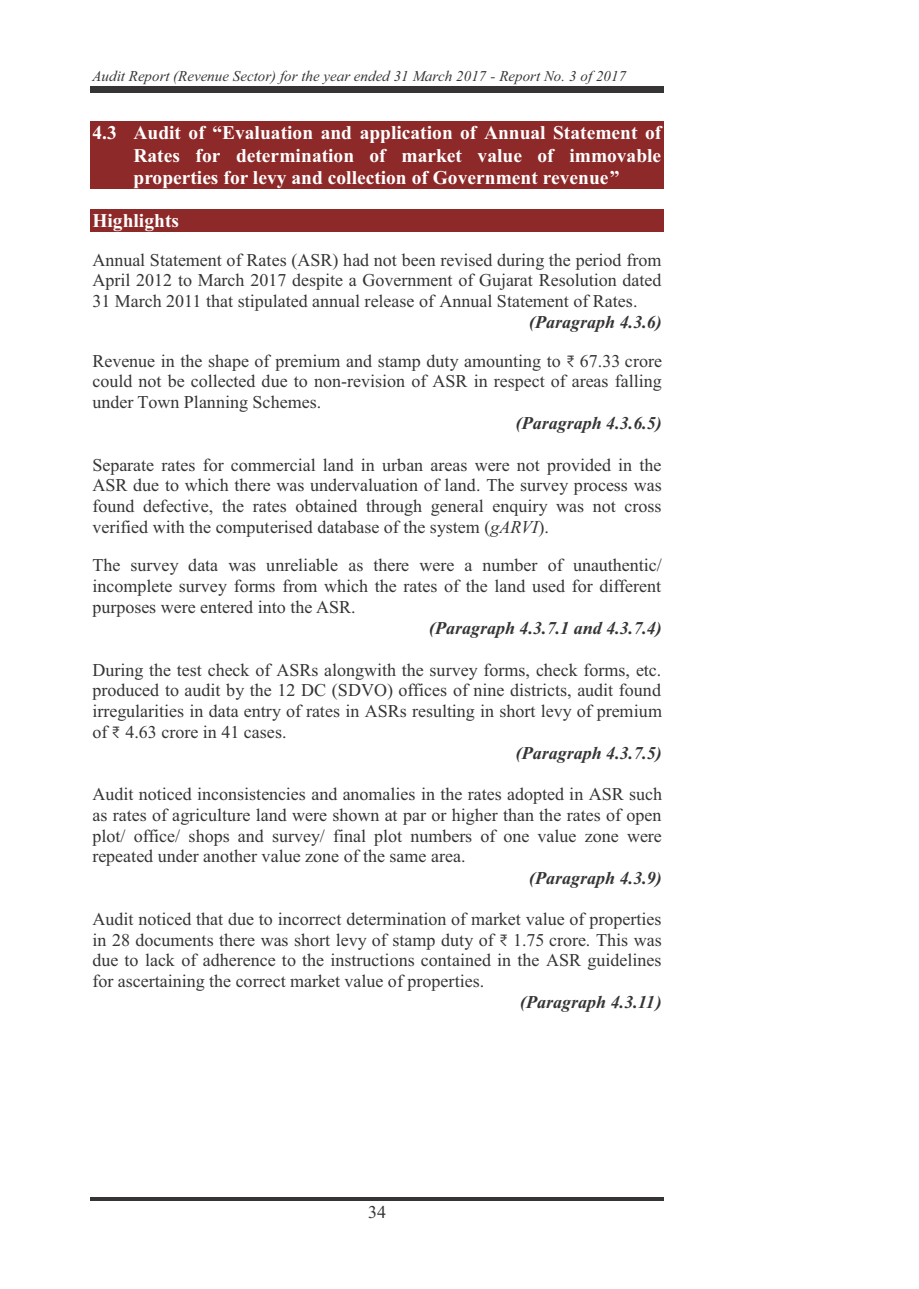
<style>
.page{position:relative;width:919px;height:1289px;background:#fff}
.page>*{position:absolute;margin:0;border:0;box-sizing:border-box;transform-origin:0 0}
.t1{font:700 19.5px/22.4px "Times New Roman";color:#fff;text-align:justify}
.t2{font:18px/20.7px "Times New Roman";color:#373435;text-align:justify}
.t3{font:italic 700 18px "Times New Roman";color:#373435}
.t4{font:italic 15px "Times New Roman";color:#373435}
.s1{font-family:"Calibri";font-weight:300}
.s2{font-style:italic}
</style>
<div class="page">
<div style="left:90px;top:88px;width:574px;height:5px;background:#373435"></div>
<hr style="left:90px;top:86px;width:574px;height:1px;background:#373435">
<hr style="left:90px;top:1197px;width:574px;height:3px;background:#373435">
<div style="left:90px;top:121px;width:574px;height:23px;background:#8e2929"></div>
<div style="left:90px;top:144px;width:574px;height:22px;background:#8e2929"></div>
<div style="left:90px;top:166px;width:574px;height:22px;background:#8e2929"></div>
<div style="left:90px;top:209px;width:574px;height:22px;background:#8e2929"></div>
<p class="t4" style="left:92px;top:70px;width:535px">Audit Report (Revenue Sector) for the year ended 31 March 2017 - Report No. 3 of 2017</p>
<p class="t1" style="left:133px;top:124px;width:529px;text-indent:-41px">4.3 Audit of “Evaluation and application of Annual Statement of Rates for determination of market value of immovable properties for levy and collection of Government revenue”</p>
<p class="t1" style="left:92px;top:212px;width:88px">Highlights</p>
<p class="t2" style="left:92px;top:251px;width:570px">Annual Statement of Rates (ASR) had not been revised during the period from</p>
<p class="t2" style="left:92px;top:272px;width:570px">April 2012 to March 2017 despite a Government of Gujarat Resolution dated</p>
<p class="t2" style="left:92px;top:292px;width:546px">31 March 2011 that stipulated annual release of Annual Statement of Rates.</p>
<p class="t3" style="left:529px;top:316px;width:134px">(Paragraph 4.3.6)</p>
<p class="t2" style="left:92px;top:352px;width:571px">Revenue in the shape of premium and stamp duty amounting to <span class="s1">₹</span> 67.33 crore</p>
<p class="t2" style="left:92px;top:373px;width:571px">could not be collected due to non-revision of ASR in respect of areas falling</p>
<p class="t2" style="left:92px;top:393px;width:230px">under Town Planning Schemes.</p>
<p class="t3" style="left:515px;top:417px;width:148px">(Paragraph 4.3.6.5)</p>
<p class="t2" style="left:92px;top:456px;width:570px">Separate rates for commercial land in urban areas were not provided in the ASR due to which there was undervaluation of land. The survey process was found defective, the rates obtained through general enquiry was not cross verified with the computerised database of the system (<span class="s2">gARVI</span>).</p>
<p class="t2" style="left:92px;top:556px;width:571px">The survey data was unreliable as there were a number of unauthentic/</p>
<p class="t2" style="left:92px;top:577px;width:570px">incomplete survey forms from which the rates of the land used for different</p>
<p class="t2" style="left:92px;top:598px;width:264px">purposes were entered into the ASR.</p>
<p class="t3" style="left:429px;top:622px;width:234px">(Paragraph 4.3.7.1 and 4.3.7.4)</p>
<p class="t2" style="left:92px;top:661px;width:570px">During the test check of ASRs alongwith the survey forms, check forms, etc.</p>
<p class="t2" style="left:92px;top:681px;width:570px">produced to audit by the 12 DC (SDVO) offices of nine districts, audit found</p>
<p class="t2" style="left:92px;top:702px;width:571px">irregularities in data entry of rates in ASRs resulting in short levy of premium</p>
<p class="t2" style="left:92px;top:723px;width:196px">of <span class="s1">₹</span> 4.63 crore in 41 cases.</p>
<p class="t3" style="left:515px;top:746px;width:148px">(Paragraph 4.3.7.5)</p>
<p class="t2" style="left:92px;top:785px;width:571px">Audit noticed inconsistencies and anomalies in the rates adopted in ASR such</p>
<p class="t2" style="left:92px;top:806px;width:570px">as rates of agriculture land were shown at par or higher than the rates of open</p>
<p class="t2" style="left:92px;top:827px;width:571px">plot/ office/ shops and survey/ final plot numbers of one value zone were</p>
<p class="t2" style="left:92px;top:847px;width:374px">repeated under another value zone of the same area.</p>
<p class="t3" style="left:529px;top:871px;width:134px">(Paragraph 4.3.9)</p>
<p class="t2" style="left:92px;top:910px;width:570px">Audit noticed that due to incorrect determination of market value of properties</p>
<p class="t2" style="left:92px;top:930px;width:571px">in 28 documents there was short levy of stamp duty of <span class="s1">₹</span> 1.75 crore. This was</p>
<p class="t2" style="left:92px;top:951px;width:570px">due to lack of adherence to the instructions contained in the ASR guidelines</p>
<p class="t2" style="left:92px;top:972px;width:393px">for ascertaining the correct market value of properties.</p>
<p class="t3" style="left:520px;top:996px;width:143px">(Paragraph 4.3.11)</p>
<p class="t2" style="left:368px;top:1203px;width:19px">34</p>
</div>
